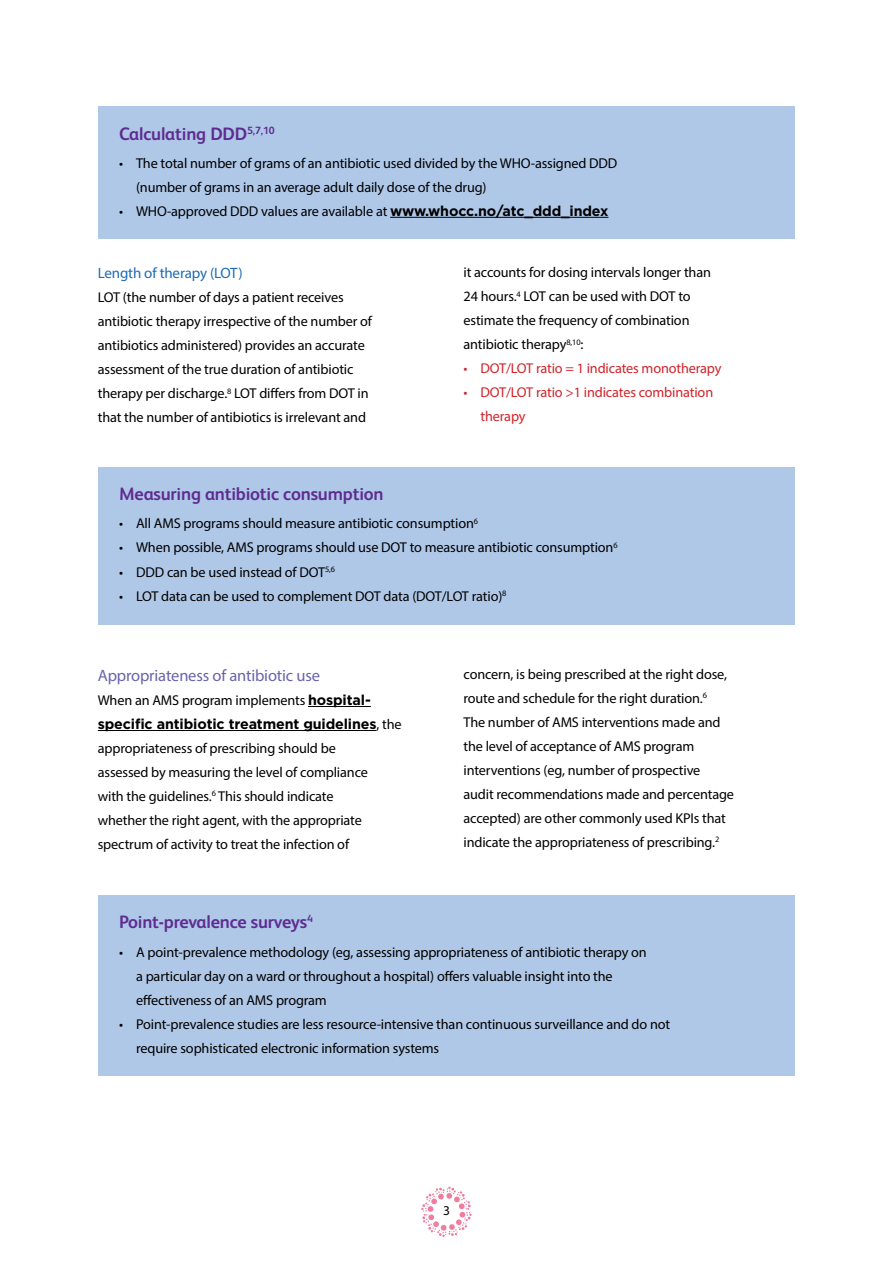
<style>
.page{position:relative;width:893px;height:1263px;background:#fff}
.page>*{position:absolute;margin:0;border:0;box-sizing:border-box;transform-origin:0 0}
.t1{font:700 18px "FS Albert";letter-spacing:-.01em;color:#5e2d91}
.t2{font:16.5px "Myriad Pro";letter-spacing:-.01em;color:#6a63ac}
.t3{font:15px "Myriad Pro";letter-spacing:-.01em;color:#1c6bb5}
.t4{font:14.25px/24px "Myriad Pro";letter-spacing:-.01em;color:#000}
.t5{font:14.25px/24px "Myriad Pro";letter-spacing:-.01em;color:#d2232a}
.t6{font:700 14.25px "Gotham";letter-spacing:-.01em;color:#000}
.t7{font:13.5px "Myriad Pro";color:#000}
.s1{font-family:"Gotham";font-weight:700}
.s2{font-family:"Myriad Pro";font-weight:400}
</style>
<div class="page">
<svg style="left:421px;top:1186px;width:51px;height:51px"></svg>
<hr style="left:308px;top:706px;width:63px;height:1px;background:#000">
<hr style="left:98px;top:730px;width:278px;height:1px;background:#000">
<div style="left:98px;top:106px;width:696px;height:133px;background:#b0c8e8"></div>
<hr style="left:390px;top:217px;width:218px;height:1px;background:#000">
<div style="left:98px;top:467px;width:696px;height:158px;background:#b0c8e8"></div>
<div style="left:98px;top:895px;width:696px;height:181px;background:#b0c8e8"></div>
<p class="t1" style="left:119px;top:121px;width:157px">Calculating DDD<sup>5,7,10</sup></p>
<p class="t4" style="left:136px;top:151px;width:483px;text-indent:-17px">• The total number of grams of an antibiotic used divided by the WHO-assigned DDD (number of grams in an average adult daily dose of the drug)</p>
<p class="t4" style="left:119px;top:199px;width:491px">• WHO-approved DDD values are available at <span class="s1">www.whocc.no/atc_ddd_index</span></p>
<p class="t3" style="left:98px;top:264px;width:146px">Length of therapy (LOT)</p>
<p class="t4" style="left:98px;top:285px;width:276px">LOT (the number of days a patient receives antibiotic therapy irrespective of the number of antibiotics administered) provides an accurate assessment of the true duration of antibiotic therapy per discharge.<sup>8</sup> LOT differs from DOT in that the number of antibiotics is irrelevant and</p>
<p class="t4" style="left:463px;top:260px;width:249px">it accounts for dosing intervals longer than 24 hours.<sup>4</sup> LOT can be used with DOT to estimate the frequency of combination antibiotic therapy<sup>8,10</sup>:</p>
<p class="t5" style="left:463px;top:356px;width:260px">• DOT/LOT ratio = 1 indicates monotherapy</p>
<p class="t5" style="left:480px;top:380px;width:234px;text-indent:-17px">• DOT/LOT ratio &gt;1 indicates combination therapy</p>
<p class="t1" style="left:119px;top:482px;width:266px">Measuring antibiotic consumption</p>
<p class="t4" style="left:119px;top:511px;width:361px">• All AMS programs should measure antibiotic consumption<sup>6</sup></p>
<p class="t4" style="left:119px;top:535px;width:500px">• When possible, AMS programs should use DOT to measure antibiotic consumption<sup>6</sup></p>
<p class="t4" style="left:119px;top:559px;width:218px">• DDD can be used instead of DOT<sup>5,6</sup></p>
<p class="t4" style="left:119px;top:583px;width:389px">• LOT data can be used to complement DOT data (DOT/LOT ratio)<sup>8</sup></p>
<p class="t2" style="left:98px;top:665px;width:224px">Appropriateness of antibiotic use</p>
<p class="t4" style="left:98px;top:688px;width:275px">When an AMS program implements <span class="s1">hospital-</span></p>
<p class="t6" style="left:98px;top:714px;width:305px">specific antibiotic treatment guidelines<span class="s2">, the</span></p>
<p class="t4" style="left:98px;top:736px;width:272px">appropriateness of prescribing should be assessed by measuring the level of compliance with the guidelines.<sup>6</sup> This should indicate whether the right agent, with the appropriate spectrum of activity to treat the infection of</p>
<p class="t4" style="left:463px;top:662px;width:272px">concern, is being prescribed at the right dose, route and schedule for the right duration.<sup>6<br></sup>The number of AMS interventions made and the level of acceptance of AMS program interventions (eg, number of prospective audit recommendations made and percentage accepted) are other commonly used KPIs that indicate the appropriateness of prescribing.<sup>2</sup></p>
<p class="t1" style="left:119px;top:910px;width:195px">Point-prevalence surveys<sup>4</sup></p>
<p class="t4" style="left:136px;top:939px;width:512px;text-indent:-17px">• A point-prevalence methodology (eg, assessing appropriateness of antibiotic therapy on a particular day on a ward or throughout a hospital) offers valuable insight into the effectiveness of an AMS program</p>
<p class="t4" style="left:136px;top:1011px;width:536px;text-indent:-17px">• Point-prevalence studies are less resource-intensive than continuous surveillance and do not require sophisticated electronic information systems</p>
<p class="t7" style="left:443px;top:1202px;width:8px">3</p>
</div>
